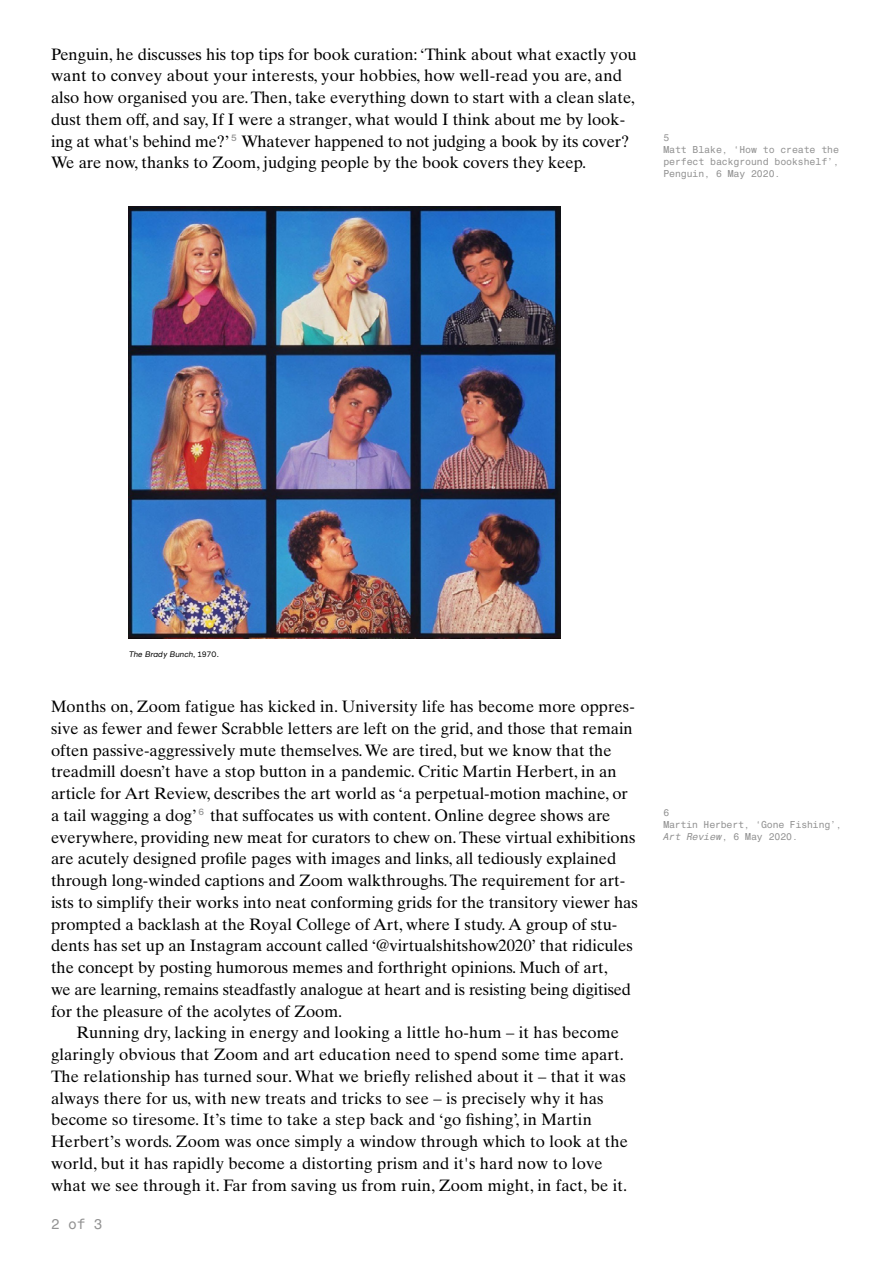
<style>
.page{position:relative;width:893px;height:1263px;background:#fff}
.page>*{position:absolute;margin:0;border:0;box-sizing:border-box;transform-origin:0 0}
.t1{font:16.5px/21.8px "Times Ten LT Std";color:#000}
.t2{font:14.25px "Helvetica Monospaced W1 G";color:#929292}
.t3{font:9.75px/12px "Helvetica Monospaced W1 G";color:#929292}
.t4{font:italic 7.8px "D Eschooling Helvetica";color:#000}
.s1{font-family:"Helvetica Monospaced W1 G";font-size:15px;color:#929292}
.s2{font-style:normal}
.s3{font-style:italic}
</style>
<div class="page">
<img style="left:129px;top:206px;width:431px;height:433px">
<p class="t1" style="left:51px;top:43px;width:587px">Penguin, he discusses his top tips for book curation: ‘Think about what exactly you want to convey about your interests, your hobbies, how well-read you are, and also how organised you are. Then, take everything down to start with a clean slate, dust them off, and say, If I were a stranger, what would I think about me by look&shy;ing at what's behind me?’<span class="s1">5</span> Whatever happened to not judging a book by its cover?<br>We are now, thanks to Zoom, judging people by the book covers they keep.</p>
<p class="t3" style="left:663px;top:131px;width:177px">5<br>Matt Blake, ‘How to create the perfect background bookshelf’,<br>Penguin, 6 May 2020.</p>
<p class="t4" style="left:129px;top:649px;width:92px">The Brady Bunch<span class="s2">, 1 9 7 0 .</span></p>
<p class="t1" style="left:51px;top:695px;width:588px">Months on, Zoom fatigue has kicked in. University life has become more oppres&shy;sive as fewer and fewer Scrabble letters are left on the grid, and those that remain often passive-aggressively mute themselves. We are tired, but we know that the treadmill doesn’t have a stop button in a pandemic. Critic Martin Herbert, in an article for Art Review, describes the art world as ‘a perpetual-motion machine, or a tail wagging a dog’<span class="s1">6</span> that suffocates us with content. Online degree shows are everywhere, providing new meat for curators to chew on. These virtual exhibitions are acutely designed profile pages with images and links, all tediously explained through long-winded captions and Zoom walkthroughs. The requirement for art&shy;ists to simplify their works into neat conforming grids for the transitory viewer has prompted a backlash at the Royal College of Art, where I study. A group of stu&shy;dents has set up an Instagram account called ‘@virtualshitshow2020’ that ridicules the concept by posting humorous memes and forthright opinions. Much of art,<br>we are learning, remains steadfastly analogue at heart and is resisting being digitised for the pleasure of the acolytes of Zoom.</p>
<p class="t1" style="left:51px;top:1022px;width:579px;text-indent:26px">Running dry, lacking in energy and looking a little ho-hum – it has become glaringly obvious that Zoom and art education need to spend some time apart.<br>The relationship has turned sour. What we briefly relished about it – that it was always there for us, with new treats and tricks to see – is precisely why it has become so tiresome. It’s time to take a step back and ‘go fishing’, in Martin Herbert’s words. Zoom was once simply a window through which to look at the world, but it has rapidly become a distorting prism and it's hard now to love what we see through it. Far from saving us from ruin, Zoom might, in fact, be it.</p>
<p class="t2" style="left:51px;top:1215px;width:53px">2 of 3</p>
<p class="t3" style="left:663px;top:806px;width:180px">6<br>Martin Herbert, ‘Gone Fishing’,<br><span class="s3">Art Review</span>, 6 May 2020.</p>
</div>
